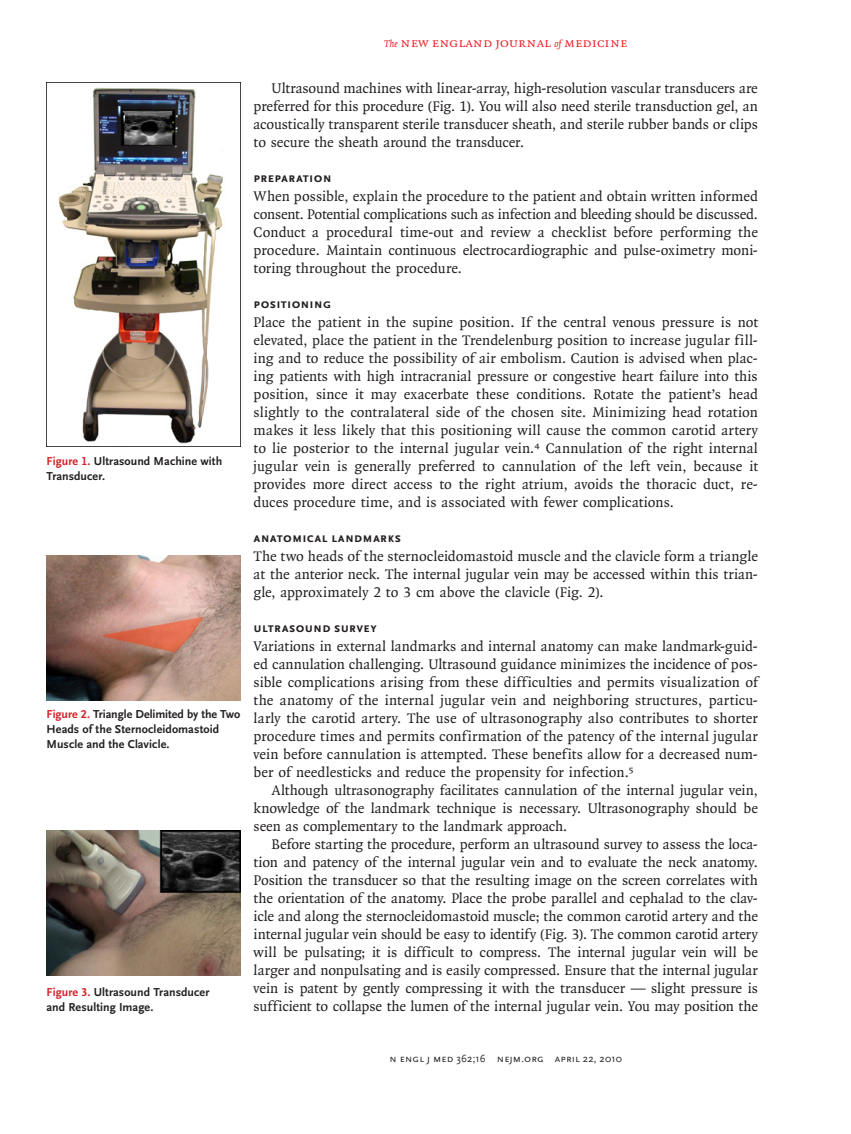
<style>
.page{position:relative;width:851px;height:1134px;background:#fff}
.page>*{position:absolute;margin:0;border:0;box-sizing:border-box;transform-origin:0 0}
.t1{font:15px/18px "OTNEJM Quadraat";color:#231f20;text-align:justify}
.t2{font:700 13.5px "OTNEJM Scala Sans Small LF Cap";letter-spacing:.02em;color:#231f20}
.t3{font:13.5px "OTNEJM Quadraat Small Cap";letter-spacing:.01em;color:#ee1d23}
.t4{font:700 12px/15px "OTNEJM Scala Sans LF";letter-spacing:.005em;color:#231f20}
.t5{font:10.8px "OTNEJM Scala Sans LF Cap";letter-spacing:.01em;color:#231f20}
.s1{font-family:"OTNEJM Quadraat";font-style:italic;font-size:10.5px}
.s2{color:#d1232a}
.s3{font-family:"OTNEJM Scala Sans OSF"}
</style>
<div class="page">
<img style="left:46px;top:82px;width:194px;height:365px">
<img style="left:46px;top:555px;width:194px;height:145px">
<img style="left:46px;top:830px;width:194px;height:146px">
<p class="t3" style="left:384px;top:35px;width:245px"><span class="s1">The</span> new england journal <span class="s1">of</span> medicine</p>
<p class="t4" style="left:46px;top:454px;width:177px"><span class="s2">Figure 1.</span> Ultrasound Machine with<br>Transducer.</p>
<p class="t4" style="left:46px;top:707px;width:195px"><span class="s2">Figure 2.</span> Triangle Delimited by the Two<br>Heads of the Sternocleidomastoid<br>Muscle and the Clavicle.</p>
<p class="t4" style="left:46px;top:985px;width:164px"><span class="s2">Figure 3.</span> Ultrasound Transducer and Resulting Image.</p>
<p class="t1" style="left:254px;top:79px;width:505px;text-indent:18px">Ultrasound machines with linear-array, high-resolution vascular transducers are preferred for this procedure (Fig. 1). You will also need sterile transduction gel, an acoustically transparent sterile transducer sheath, and sterile rubber bands or clips to secure the sheath around the transducer.</p>
<p class="t2" style="left:254px;top:170px;width:80px">Preparation</p>
<p class="t1" style="left:254px;top:187px;width:506px">When possible, explain the procedure to the patient and obtain written informed consent. Potential complications such as infection and bleeding should be discussed.<br>Conduct a procedural time-out and review a checklist before performing the procedure. Maintain continuous electrocardiographic and pulse-oximetry moni&shy;toring throughout the procedure.</p>
<p class="t2" style="left:254px;top:296px;width:79px">Positioning</p>
<p class="t1" style="left:254px;top:313px;width:506px">Place the patient in the supine position. If the central venous pressure is not elevated, place the patient in the Trendelenburg position to increase jugular fill&shy;ing and to reduce the possibility of air embolism. Caution is advised when plac&shy;ing patients with high intracranial pressure or congestive heart failure into this position, since it may exacerbate these conditions. Rotate the patient’s head slightly to the contralateral side of the chosen site. Minimizing head rotation makes it less likely that this positioning will cause the common carotid artery to lie posterior to the internal jugular vein.<sup>4</sup> Cannulation of the right internal jugular vein is generally preferred to cannulation of the left vein, because it provides more direct access to the right atrium, avoids the thoracic duct, re&shy;duces procedure time, and is associated with fewer complications.</p>
<p class="t2" style="left:254px;top:530px;width:149px">Anatomical Landmarks</p>
<p class="t1" style="left:254px;top:547px;width:506px">The two heads of the sternocleidomastoid muscle and the clavicle form a triangle at the anterior neck. The internal jugular vein may be accessed within this trian&shy;gle, approximately 2 to 3 cm above the clavicle (Fig. 2).</p>
<p class="t2" style="left:254px;top:620px;width:125px">Ultrasound Survey</p>
<p class="t1" style="left:254px;top:637px;width:506px">Variations in external landmarks and internal anatomy can make landmark-guid&shy;ed cannulation challenging. Ultrasound guidance minimizes the incidence of pos&shy;sible complications arising from these difficulties and permits visualization of the anatomy of the internal jugular vein and neighboring structures, particu&shy;larly the carotid artery. The use of ultrasonography also contributes to shorter procedure times and permits confirmation of the patency of the internal jugular vein before cannulation is attempted. These benefits allow for a decreased num&shy;ber of needlesticks and reduce the propensity for infection.<sup>5</sup></p>
<p class="t1" style="left:254px;top:781px;width:506px;text-indent:18px">Although ultrasonography facilitates cannulation of the internal jugular vein, knowledge of the landmark technique is necessary. Ultrasonography should be seen as complementary to the landmark approach.</p>
<p class="t1" style="left:254px;top:835px;width:506px;text-indent:18px">Before starting the procedure, perform an ultrasound survey to assess the loca&shy;tion and patency of the internal jugular vein and to evaluate the neck anatomy.<br>Position the transducer so that the resulting image on the screen correlates with the orientation of the anatomy. Place the probe parallel and cephalad to the clav&shy;icle and along the sternocleidomastoid muscle; the common carotid artery and the internal jugular vein should be easy to identify (Fig. 3). The common carotid artery will be pulsating; it is difficult to compress. The internal jugular vein will be larger and nonpulsating and is easily compressed. Ensure that the internal jugular vein is patent by gently compressing it with the transducer — slight pressure is sufficient to collapse the lumen of the internal jugular vein. You may position the</p>
<p class="t5" style="left:389px;top:1053px;width:234px">n engl j med <span class="s3">362;16</span> nejm.org april <span class="s3">22, 2010</span></p>
</div>
